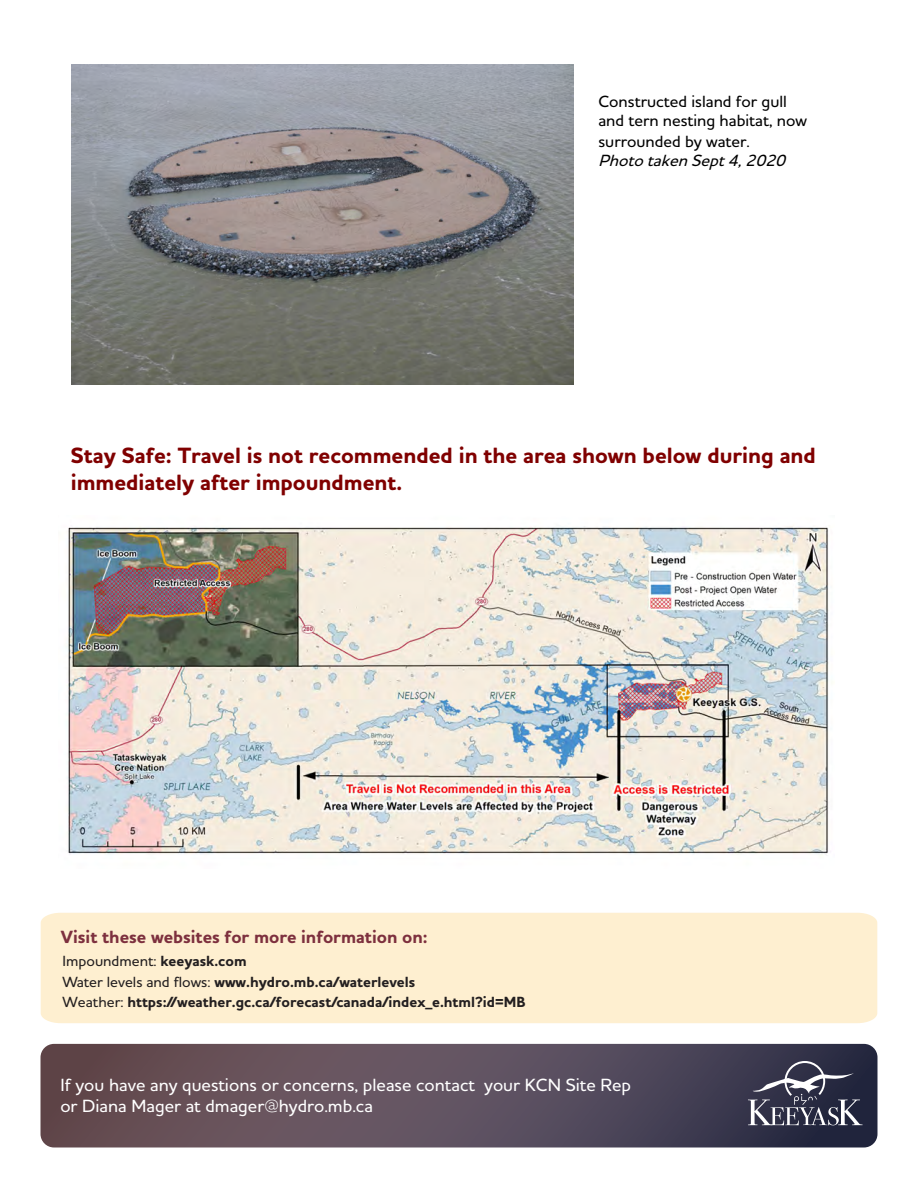
<style>
.page{position:relative;width:918px;height:1188px;background:#fff}
.page>*{position:absolute;margin:0;border:0;box-sizing:border-box;transform-origin:0 0}
.t1{font:700 expanded 22.5px/27px "MH Houschka Std";color:#800000}
.t2{font:500 18px/21.6px "MH Houschka Std";color:#fff}
.t3{font:700 expanded 18px "MH Houschka Std";color:#7d303e}
.t4{font:500 16.5px/20.1px "MH Houschka Std";color:#000}
.t5{font:italic 500 16.5px "MH Houschka Std";color:#000}
.t6{font:700 expanded 15px/20.9px "MH Houschka Std";color:#231f20}
.s1{font-weight:500;font-stretch:normal}
</style>
<div class="page">
<svg style="left:41px;top:1044px;width:837px;height:104px;background:#5a4c59"></svg>
<svg style="left:748px;top:1061px;width:115px;height:64px;background:#525366"></svg>
<div style="left:41px;top:913px;width:836px;height:110px;background:#feefd0"></div>
<img style="left:67px;top:526px;width:762px;height:329px">
<img style="left:71px;top:65px;width:502px;height:319px">
<p class="t4" style="left:598px;top:90px;width:210px">Constructed island for gull and tern nesting habitat, now surrounded by water.</p>
<p class="t5" style="left:598px;top:150px;width:194px">PhototakenSept 4,2020</p>
<h1 class="t1" style="left:71px;top:442px;width:747px">Stay Safe: Travel is not recommended in the area shown below during and immediately after impoundment.</h1>
<p class="t3" style="left:61px;top:926px;width:368px">Visit these websites for more information on:</p>
<p class="t6" style="left:63px;top:950px;width:465px"><span class="s1">Impoundment:</span> keeyask.com<br><span class="s1">Water levels and flows:</span> www.hydro.mb.ca/waterlevels<br><span class="s1">Weather:</span> https://weather.gc.ca/forecast/canada/index_e.html?id=MB</p>
<p class="t2" style="left:60px;top:1073px;width:572px">If you have any questions or concerns, please contact your KCN Site Rep or Diana Mager at dmager@hydro.mb.ca</p>
</div>
